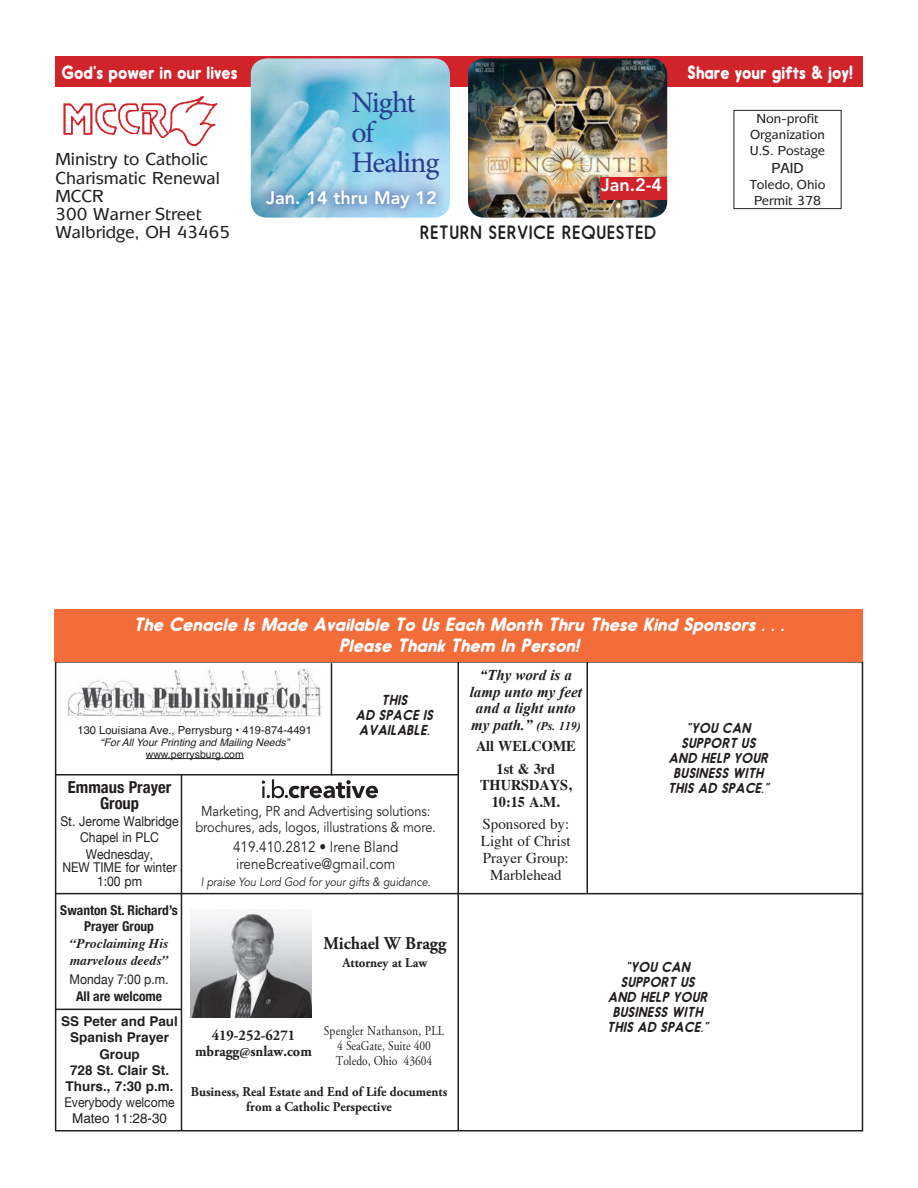
<style>
.page{position:relative;width:918px;height:1188px;background:#fff}
.page>*{position:absolute;margin:0;border:0;box-sizing:border-box;transform-origin:0 0}
.t1{font:30px/30px "Minion Pro";letter-spacing:-.035em;color:#253f8e}
.t2{font:18px/21px "Hiruko Pro Bld Oblq";color:#fff;text-align:center}
.t3{font:500 18px/18.3px "ITC Mixage";color:#231f20}
.t4{font:18px "Hiruko Pro Bld";color:#fff;scale:.9 1}
.t5{font:18px "Hiruko Pro";letter-spacing:.04em;color:#231f20;scale:.95 1}
.t6{font:800 18px "Avenir";color:#fff}
.t7{font:700 18px "Adobe Garamond Pro";color:#231f20;scale:.95 1}
.t8{font:700 condensed 16.5px/16.5px "Helvetica Neue";color:#231f20;text-align:center}
.t9{font:italic 700 15px/16.8px "Times New Roman";color:#231f20;text-align:center}
.t10{font:15px/16.8px "Times";color:#231f20;text-align:center}
.t11{font:15px/16.5px "Avenir";color:#231f20;scale:.9 1}
.t12{font:700 15px/22.2px "Times";color:#231f20;text-align:center;scale:.95 1}
.t13{font:700 15px/16.5px "Adobe Garamond Pro";color:#231f20;text-align:center;scale:.95 1}
.t14{font:500 15px "ITC Mixage";color:#231f20}
.t15{font:14.25px/16.5px "Avenir";letter-spacing:-.005em;color:#231f20;text-align:center;scale:.9 1}
.t16{font:13.5px/15px "Hiruko Pro Med Oblq";color:#231f20;text-align:center;scale:.95 1}
.t17{font:13.5px/16.5px "Helvetica Neue";color:#231f20;text-align:center;scale:.9 1}
.t18{font:700 13.5px/15px "Adobe Garamond Pro";color:#231f20;text-align:center;scale:.95 1}
.t19{font:700 13.5px/16.2px "Helvetica";color:#231f20;text-align:center}
.t20{font:13.5px/15px "Adobe Garamond Pro";color:#231f20;text-align:center;scale:.85 1}
.t21{font:500 13.5px/16.2px "ITC Mixage";color:#231f20;text-align:center}
.t22{font:700 condensed 13.5px/16.5px "Helvetica Neue";color:#231f20;text-align:center}
.t23{font:italic 700 13.5px/16.5px "Times";color:#231f20}
.t24{font:13.5px "Helvetica";color:#231f20}
.t25{font:italic 12px "Avenir";color:#231f20;scale:.9 1}
.t26{font:11.1px "Helvetica";color:#231f20}
.t27{font:italic 10.5px "Helvetica";color:#231f20}
.t28{font:10.5px "Helvetica";color:#231f20}
.s1{font-size:12px}
</style>
<div class="page">
<hr style="left:55px;top:893px;width:404px;height:1px;background:#231f20">
<hr style="left:56px;top:774px;width:402px;height:2px;background:#231f20">
<hr style="left:181px;top:774px;width:1px;height:356px;background:#231f20">
<hr style="left:586px;top:660px;width:2px;height:233px;background:#231f20">
<hr style="left:457px;top:662px;width:2px;height:469px;background:#231f20">
<div style="left:734px;top:110px;width:108px;height:99px;border:1px solid #231f20"></div>
<hr style="left:56px;top:1009px;width:126px;height:1px;background:#231f20">
<hr style="left:331px;top:663px;width:1px;height:113px;background:#231f20">
<hr style="left:458px;top:893px;width:405px;height:1px;background:#231f20">
<svg style="left:262px;top:779px;width:116px;height:19px"></svg>
<hr style="left:146px;top:758px;width:98px;height:1px;background:#231f20">
<img style="left:67px;top:668px;width:254px;height:49px">
<img style="left:190px;top:910px;width:121px;height:108px">
<div style="left:55px;top:609px;width:808px;height:53px;background:#f26d3a"></div>
<img style="left:63px;top:96px;width:155px;height:51px">
<div style="left:55px;top:57px;width:807px;height:30px;background:#d1232a"></div>
<img style="left:251px;top:58px;width:199px;height:154px">
<img style="left:468px;top:58px;width:199px;height:160px">
<div style="left:254px;top:178px;width:194px;height:43px;background:#253f8e;opacity:.95"></div>
<div style="left:601px;top:178px;width:66px;height:22px;background:#d1232a"></div>
<h2 class="t4" style="left:62px;top:61px;width:197px">God’s power in our lives</h2>
<h2 class="t4" style="left:688px;top:61px;width:185px">Share your gifts &amp; joy!</h2>
<h1 class="t1" style="left:351px;top:87px;width:90px">Night of<br>Healing</h1>
<h2 class="t6" style="left:266px;top:187px;width:172px">Jan. 14 thru May 12</h2>
<p class="t21" style="left:750px;top:110px;width:77px">Non-profit<br>Organization<br>U.S. Postage</p>
<p class="t14" style="left:771px;top:160px;width:34px">PAID</p>
<p class="t21" style="left:750px;top:177px;width:77px">Toledo, Ohio<br>Permit 378</p>
<h2 class="t3" style="left:56px;top:150px;width:176px">Ministry to Catholic<br>Charismatic Renewal<br>MCCR<br>300 Warner Street<br>Walbridge, OH 43465</h2>
<h2 class="t6" style="left:601px;top:174px;width:63px">Jan.2-4</h2>
<h2 class="t5" style="left:420px;top:222px;width:251px">RETURN SERVICE REQUESTED</h2>
<h2 class="t2" style="left:134px;top:614px;width:652px">The Cenacle Is Made Available To Us Each Month Thru These Kind Sponsors . . .<br>Please Thank Them In Person!</h2>
<p class="t26" style="left:78px;top:721px;width:236px">130 Louisiana Ave., Perrysburg • 419-874-4491</p>
<p class="t27" style="left:100px;top:734px;width:191px">“For All Your Printing and Mailing Needs”</p>
<p class="t28" style="left:146px;top:746px;width:100px">www.perrysburg.com</p>
<p class="t16" style="left:355px;top:692px;width:83px">THIS<br>AD SPACE IS<br>AVAILABLE.</p>
<p class="t8" style="left:68px;top:778px;width:105px">Emmaus Prayer<br>Group</p>
<p class="t17" style="left:60px;top:814px;width:133px">St. Jerome Walbridge<br>Chapel in PLC<br>Wednesday,</p>
<p class="t17" style="left:62px;top:862px;width:129px;line-height:13.5px">NEW TIME for winter<br>1:00 pm</p>
<p class="t22" style="left:60px;top:901px;width:119px">Swanton St. Richard’s<br>Prayer Group</p>
<p class="t23" style="left:70px;top:934px;width:100px">“Proclaiming His marvelous deeds”</p>
<p class="t17" style="left:70px;top:972px;width:111px">Monday 7:00 p.m.</p>
<p class="t22" style="left:76px;top:987px;width:87px">All are welcome</p>
<p class="t19" style="left:61px;top:1013px;width:118px">SS Peter and Paul<br>Spanish Prayer<br>Group<br>728 St. Clair St.<br>Thurs., 7:30 p.m.</p>
<p class="t17" style="left:65px;top:1095px;width:124px">Everybody welcome</p>
<p class="t24" style="left:72px;top:1108px;width:96px">Mateo 11:28-30</p>
<p class="t15" style="left:195px;top:803px;width:269px">Marketing, PR and Advertising solutions: brochures, ads, logos, illustrations &amp; more.</p>
<p class="t11" style="left:233px;top:839px;width:185px">419.410.2812 • Irene Bland ireneBcreative@gmail.com</p>
<p class="t25" style="left:201px;top:875px;width:257px">I praise You Lord God for your gifts &amp; guidance.</p>
<h2 class="t7" style="left:323px;top:933px;width:131px">Michael W Bragg</h2>
<p class="t18" style="left:343px;top:956px;width:91px">Attorney at Law</p>
<p class="t13" style="left:195px;top:1027px;width:124px">419-252-6271 mbragg@snlaw.com</p>
<p class="t20" style="left:324px;top:1024px;width:143px">Spengler Nathanson, PLL<br>4 SeaGate, Suite 400<br>Toledo, Ohio 43604</p>
<p class="t18" style="left:191px;top:1085px;width:271px">Business, Real Estate and End of Life documents from a Catholic Perspective</p>
<p class="t9" style="left:470px;top:666px;width:114px">“Thy word is a lamp unto my feet and a light unto my path.” <span class="s1">(Ps. 119)</span></p>
<p class="t12" style="left:476px;top:734px;width:106px">All WELCOME<br>1st &amp; 3rd</p>
<p class="t12" style="left:480px;top:775px;width:98px;line-height:16.8px">THURSDAYS,<br>10:15 A.M.</p>
<p class="t10" style="left:481px;top:815px;width:91px">Sponsored by:<br>Light of Christ<br>Prayer Group:<br>Marblehead</p>
<p class="t16" style="left:668px;top:721px;width:108px">“YOU CAN<br>SUPPORT US<br>AND HELP YOUR<br>BUSINESS WITH<br>THIS AD SPACE.”</p>
<p class="t16" style="left:607px;top:960px;width:108px">“YOU CAN<br>SUPPORT US<br>AND HELP YOUR<br>BUSINESS WITH<br>THIS AD SPACE.”</p>
</div>
